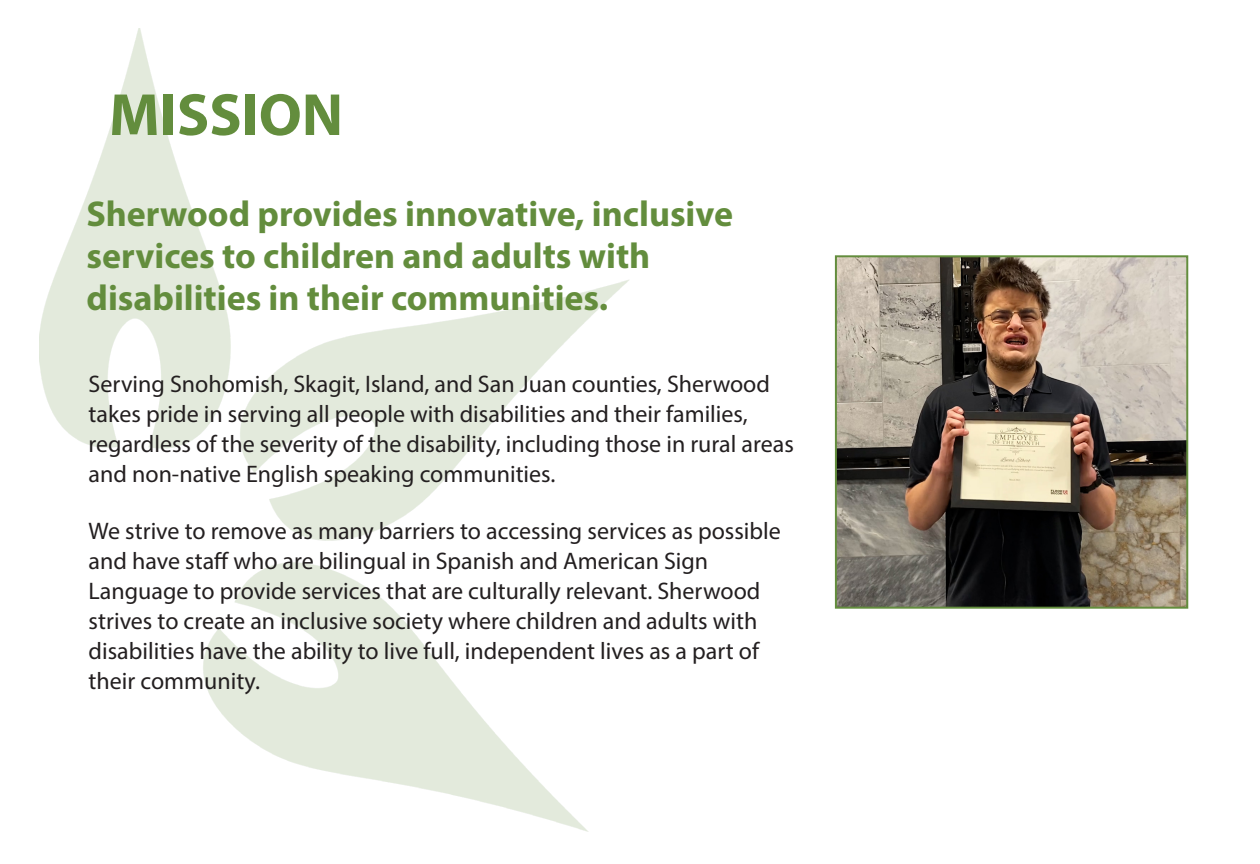
<style>
.page{position:relative;width:1260px;height:864px;background:#fff}
.page>*{position:absolute;margin:0;border:0;box-sizing:border-box;transform-origin:0 0}
.t1{font:700 60px "Myriad Pro";color:#638d3d}
.t2{font:700 36px/42px "Myriad Pro";color:#638d3d}
.t3{font:24px/30px "Myriad Pro";color:#231f20}
.s1{color:#648d3c}
</style>
<div class="page">
<img style="left:39px;top:29px;width:590px;height:803px">
<img style="left:838px;top:258px;width:347px;height:348px">
<div style="left:835px;top:255px;width:353px;height:354px;border:2px solid #638d3d"></div>
<p class="t1" style="left:109px;top:76px;width:236px">MISSION</p>
<p class="t2" style="left:87px;top:192px;width:648px">Sherwood provides innovative, inclusive services to children and adults with disabilities in the<span class="s1">ir communities.</span></p>
<p class="t3" style="left:89px;top:369px;width:707px">Serving Snohomish, Skagit, Island, and San Juan counties, Sherwood takes pride in serving all people with disabilities and their families, regardless of the severity of the disability, including those in rural areas and non-native English speaking communities.</p>
<p class="t3" style="left:89px;top:516px;width:694px">We strive to remove as many barriers to accessing services as possible and have staff who are bilingual in Spanish and American Sign Language to provide services that are culturally relevant. Sherwood strives to create an inclusive society where children and adults with disabilities have the ability to live full, independent lives as a part of their community.</p>
</div>
